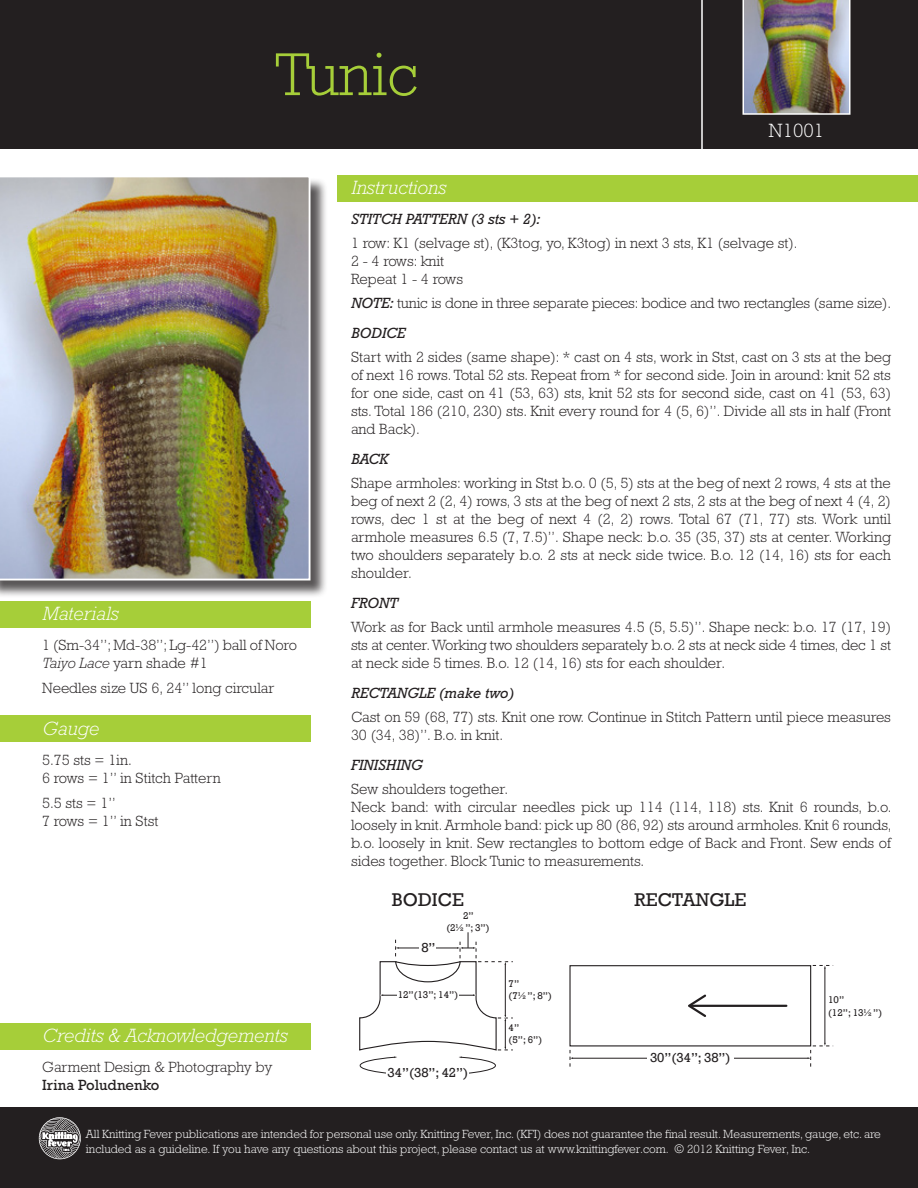
<style>
.page{position:relative;width:918px;height:1188px;background:#fff}
.page>*{position:absolute;margin:0;border:0;box-sizing:border-box;transform-origin:0 0}
.t1{font:300 61.5px "Rockwell Std";color:#a6ce39}
.t2{font:italic 300 19.5px "Rockwell Std";color:#fff}
.t3{font:300 19.5px "Rockwell Std";color:#fff}
.t4{font:18.9px "Rockwell";color:#231f20}
.t5{font:300 15px/18px "Rockwell Std";color:#231f20}
.t6{font:italic 15px "Rockwell Std";color:#231f20}
.t7{font:15px "Rockwell Std";color:#231f20}
.t8{font:13.35px "Rockwell";color:#231f20}
.t9{font:300 12px/14.4px "Rockwell Std";color:#fff}
.t10{font:10.05px/12px "Rockwell";color:#231f20}
.s1{font-style:italic}
.s2{font-weight:400;font-style:italic}
</style>
<div class="page">
<div style="left:0;top:1023px;width:310px;height:27px;background:#a6ce39"></div>
<div style="left:338px;top:176px;width:580px;height:26px;background:#a6ce39"></div>
<div style="left:0;top:601px;width:310px;height:27px;background:#a6ce39"></div>
<div style="left:0;top:716px;width:310px;height:26px;background:#a6ce39"></div>
<div style="left:0;top:1107px;width:918px;height:81px;background:#231f20"></div>
<div style="left:0;top:177px;width:328px;height:421px;background:#231f20;opacity:.75"></div>
<img style="left:0;top:177px;width:310px;height:403px">
<div style="left:0;top:0;width:918px;height:148px;background:#231f20"></div>
<svg style="left:39px;top:1117px;width:42px;height:42px"></svg>
<img style="left:742px;top:0;width:108px;height:115px">
<hr style="left:701px;top:0;width:2px;height:150px;background:#fff">
<hr style="left:572px;top:1058px;width:236px;height:1px;background:#231f20">
<svg style="left:570px;top:1050px;width:3px;height:17px"></svg>
<div style="left:647px;top:1050px;width:87px;height:16px;background:#fff"></div>
<hr style="left:825px;top:968px;width:1px;height:75px;background:#231f20">
<svg style="left:813px;top:965px;width:20px;height:3px"></svg>
<svg style="left:808px;top:1043px;width:25px;height:24px"></svg>
<svg style="left:359px;top:932px;width:154px;height:142px"></svg>
<div style="left:570px;top:966px;width:241px;height:80px;background:#fff"></div>
<div style="left:569px;top:965px;width:242px;height:81px;border:1px solid #231f20"></div>
<hr style="left:691px;top:1005px;width:95px;height:2px;background:#231f20">
<svg style="left:688px;top:995px;width:18px;height:22px"></svg>
<h1 class="t1" style="left:275px;top:39px;width:145px">Tunic</h1>
<h2 class="t3" style="left:769px;top:119px;width:57px">N1001</h2>
<h2 class="t2" style="left:42px;top:602px;width:77px">Materials</h2>
<p class="t5" style="left:42px;top:636px;width:256px">1 (Sm-34”; Md-38”; Lg-42”) ball of Noro<br><span class="s1">Taiyo Lace</span> yarn shade #1</p>
<p class="t5" style="left:42px;top:679px;width:234px">Needles size US 6, 24” long circular</p>
<h2 class="t2" style="left:42px;top:717px;width:58px">Gauge</h2>
<p class="t5" style="left:42px;top:751px;width:180px">5.75 sts = 1in.<br>6 rows = 1” in Stitch Pattern</p>
<p class="t5" style="left:42px;top:794px;width:118px">5.5 sts = 1”<br>7 rows = 1” in Stst</p>
<h2 class="t2" style="left:42px;top:1024px;width:247px">Credits &amp; Acknowledgements</h2>
<p class="t5" style="left:42px;top:1058px;width:232px">Garment Design &amp; Photography by</p>
<p class="t7" style="left:42px;top:1076px;width:119px">Irina Poludnenko</p>
<h2 class="t2" style="left:351px;top:176px;width:96px">Instructions</h2>
<p class="t6" style="left:351px;top:210px;width:191px">STITCH PATTERN (3 sts + 2):</p>
<p class="t5" style="left:351px;top:233px;width:448px">1 row: K1 (selvage st), (K3tog, yo, K3tog) in next 3 sts, K1 (selvage st).<br>2 - 4 rows: knit<br>Repeat 1 - 4 rows</p>
<p class="t5" style="left:351px;top:287px;width:542px;line-height:30px"><span class="s2">NOTE:</span> tunic is done in three separate pieces: bodice and two rectangles (same size).<br><span class="s2">BODICE</span></p>
<p class="t5" style="left:351px;top:347px;width:542px;text-align:justify">Start with 2 sides (same shape): * cast on 4 sts, work in Stst, cast on 3 sts at the beg of next 16 rows. Total 52 sts. Repeat from * for second side. Join in around: knit 52 sts for one side, cast on 41 (53, 63) sts, knit 52 sts for second side, cast on 41 (53, 63) sts. Total 186 (210, 230) sts. Knit every round for 4 (5, 6)”. Divide all sts in half (Front and Back).</p>
<p class="t6" style="left:351px;top:450px;width:39px">BACK</p>
<p class="t5" style="left:351px;top:473px;width:542px;text-align:justify">Shape armholes: working in Stst b.o. 0 (5, 5) sts at the beg of next 2 rows, 4 sts at the beg of next 2 (2, 4) rows, 3 sts at the beg of next 2 sts, 2 sts at the beg of next 4 (4, 2) rows, dec 1 st at the beg of next 4 (2, 2) rows. Total 67 (71, 77) sts. Work until armhole measures 6.5 (7, 7.5)”. Shape neck: b.o. 35 (35, 37) sts at center. Working two shoulders separately b.o. 2 sts at neck side twice. B.o. 12 (14, 16) sts for each shoulder.</p>
<p class="t6" style="left:351px;top:594px;width:49px">FRONT</p>
<p class="t5" style="left:351px;top:617px;width:542px;text-align:justify">Work as for Back until armhole measures 4.5 (5, 5.5)”. Shape neck: b.o. 17 (17, 19) sts at center. Working two shoulders separately b.o. 2 sts at neck side 4 times, dec 1 st at neck side 5 times. B.o. 12 (14, 16) sts for each shoulder.</p>
<p class="t6" style="left:351px;top:684px;width:165px">RECTANGLE (make two)</p>
<p class="t5" style="left:351px;top:707px;width:541px">Cast on 59 (68, 77) sts. Knit one row. Continue in Stitch Pattern until piece measures<br>30 (34, 38)”. B.o. in knit.</p>
<p class="t6" style="left:351px;top:756px;width:73px">FINISHING</p>
<p class="t5" style="left:351px;top:779px;width:542px">Sew shoulders together.<br>Neck band: with circular needles pick up 114 (114, 118) sts. Knit 6 rounds, b.o. loosely in knit. Armhole band: pick up 80 (86, 92) sts around armholes. Knit 6 rounds, b.o. loosely in knit. Sew rectangles to bottom edge of Back and Front. Sew ends of sides together. Block Tunic to measurements.</p>
<p class="t4" style="left:392px;top:889px;width:74px">BODICE</p>
<p class="t4" style="left:634px;top:889px;width:113px">RECTANGLE</p>
<p class="t8" style="left:421px;top:940px;width:16px">8”</p>
<p class="t10" style="left:446px;top:910px;width:45px;text-align:center">2”<br>(2½”; 3”)</p>
<p class="t10" style="left:398px;top:989px;width:62px">12”(13”; 14”)</p>
<p class="t8" style="left:388px;top:1065px;width:82px">34”(38”; 42”)</p>
<p class="t10" style="left:509px;top:978px;width:45px">7”<br>(7½”; 8”)</p>
<p class="t10" style="left:509px;top:1022px;width:35px">4”<br>(5”; 6”)</p>
<p class="t8" style="left:650px;top:1050px;width:82px">30”(34”; 38”)</p>
<p class="t10" style="left:828px;top:994px;width:56px">10”<br>(12”; 13½”)</p>
<p class="t9" style="left:86px;top:1127px;width:796px">All Knitting Fever publications are intended for personal use only. Knitting Fever, Inc. (KFI) does not guarantee the final result. Measurements, gauge, etc. are included as a guideline. If you have any questions about this project, please contact us at www.knittingfever.com. © 2012 Knitting Fever, Inc.</p>
</div>
